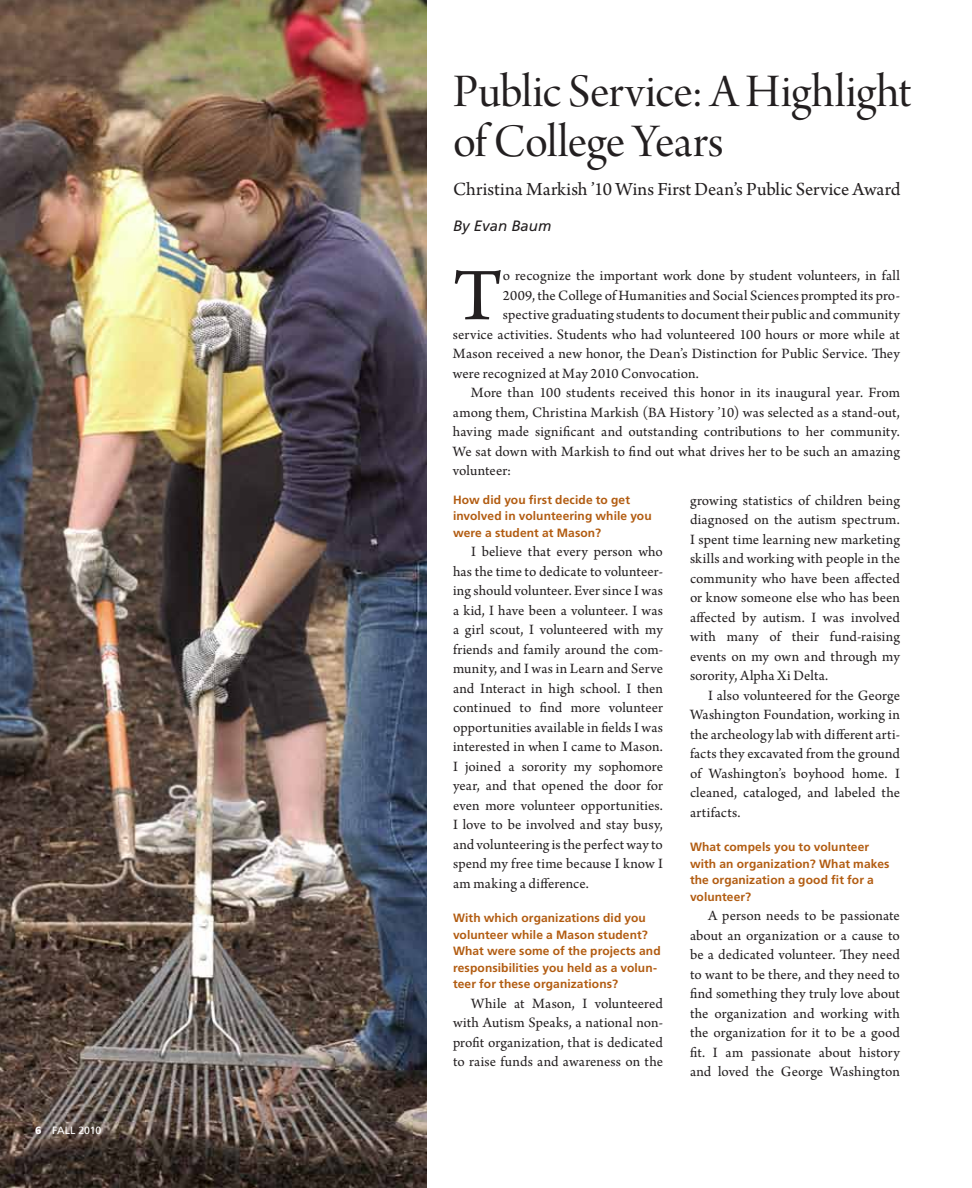
<style>
.page{position:relative;width:972px;height:1188px;background:#fff}
.page>*{position:absolute;margin:0;border:0;box-sizing:border-box;transform-origin:0 0}
.t1{font:78.15px "Arno Pro";color:#231f20}
.t2{font:49.5px/49.5px "Arno Pro Display";letter-spacing:-.005em;color:#231f20}
.t3{font:19.5px "Arno Pro";letter-spacing:.005em;color:#231f20}
.t4{font:15px/19.5px "Arno Pro";letter-spacing:.005em;color:#231f20;text-align:justify}
.t5{font:italic 15px "Frutiger";color:#231f20}
.t6{font:700 12px/16.5px "Frutiger";letter-spacing:.01em;color:#b25c11}
.t7{font:10.5px "Frutiger";letter-spacing:-.005em;color:#fff}
.s1{font-weight:900}
</style>
<div class="page">
<img style="left:0;top:0;width:427px;height:1188px">
<p class="t7" style="left:35px;top:1124px;width:68px"><span class="s1">6</span> fall 2010</p>
<h2 class="t2" style="left:453px;top:70px;width:460px">Public Service: A Highlight of College Years</h2>
<h3 class="t3" style="left:453px;top:178px;width:449px">Christina Markish ’10 Wins First Dean’s Public Service Award</h3>
<p class="t5" style="left:453px;top:217px;width:100px">By Evan Baum</p>
<h1 class="t1" style="left:453px;top:251px;width:52px">T</h1>
<p class="t4" style="left:503px;top:267px;width:399px">o recognize the important work done by student volunteers, in fall</p>
<p class="t4" style="left:503px;top:286px;width:399px">2009, the College of Humanities and Social Sciences prompted its pro-</p>
<p class="t4" style="left:503px;top:306px;width:399px">spective graduating students to document their public and community</p>
<p class="t4" style="left:453px;top:325px;width:449px">service activities. Students who had volunteered 100 hours or more while at</p>
<p class="t4" style="left:453px;top:345px;width:448px">Mason received a new honor, the Dean’s Distinction for Public Service. They</p>
<p class="t4" style="left:453px;top:364px;width:247px">were recognized at May 2010 Convocation.</p>
<p class="t4" style="left:471px;top:384px;width:430px">More than 100 students received this honor in its inaugural year. From</p>
<p class="t4" style="left:453px;top:403px;width:448px">among them, Christina Markish (BA History ’10) was selected as a stand-out,</p>
<p class="t4" style="left:453px;top:423px;width:448px">having made significant and outstanding contributions to her community.</p>
<p class="t4" style="left:453px;top:442px;width:449px">We sat down with Markish to find out what drives her to be such an amazing</p>
<p class="t4" style="left:453px;top:462px;width:60px">volunteer:</p>
<p class="t6" style="left:453px;top:491px;width:200px">How did you first decide to get involved in volunteering while you were a student at Mason?</p>
<p class="t4" style="left:453px;top:543px;width:212px;text-indent:18px">I believe that every person who has the time to dedicate to volunteer&shy;ing should volunteer. Ever since I was a kid, I have been a volunteer. I was a girl scout, I volunteered with my friends and family around the com&shy;munity, and I was in Learn and Serve and Interact in high school. I then continued to find more volunteer opportunities available in fields I was interested in when I came to Mason.<br>I joined a sorority my sophomore year, and that opened the door for even more volunteer opportunities.<br>I love to be involved and stay busy, and volunteering is the perfect way to spend my free time because I know I am making a difference.</p>
<p class="t6" style="left:453px;top:910px;width:209px">With which organizations did you volunteer while a Mason student?<br>What were some of the projects and responsibilities you held as a volun&shy;teer for these organizations?</p>
<p class="t4" style="left:453px;top:994px;width:211px;text-indent:18px">While at Mason, I volunteered with Autism Speaks, a national non&shy;profit organization, that is dedicated to raise funds and awareness on the</p>
<p class="t4" style="left:690px;top:491px;width:212px">growing statistics of children being diagnosed on the autism spectrum.<br>I spent time learning new marketing skills and working with people in the community who have been affected or know someone else who has been affected by autism. I was involved with many of their fund-raising events on my own and through my sorority, Alpha Xi Delta.</p>
<p class="t4" style="left:690px;top:686px;width:212px;text-indent:18px">I also volunteered for the George Washington Foundation, working in the archeology lab with different arti&shy;facts they excavated from the ground of Washington’s boyhood home. I cleaned, cataloged, and labeled the artifacts.</p>
<p class="t6" style="left:690px;top:839px;width:201px">What compels you to volunteer with an organization? What makes the organization a good fit for a volunteer?</p>
<p class="t4" style="left:690px;top:907px;width:212px;text-indent:18px">A person needs to be passionate about an organization or a cause to be a dedicated volunteer. They need to want to be there, and they need to find something they truly love about the organization and working with the organization for it to be a good fit. I am passionate about history and loved the George Washington</p>
</div>
